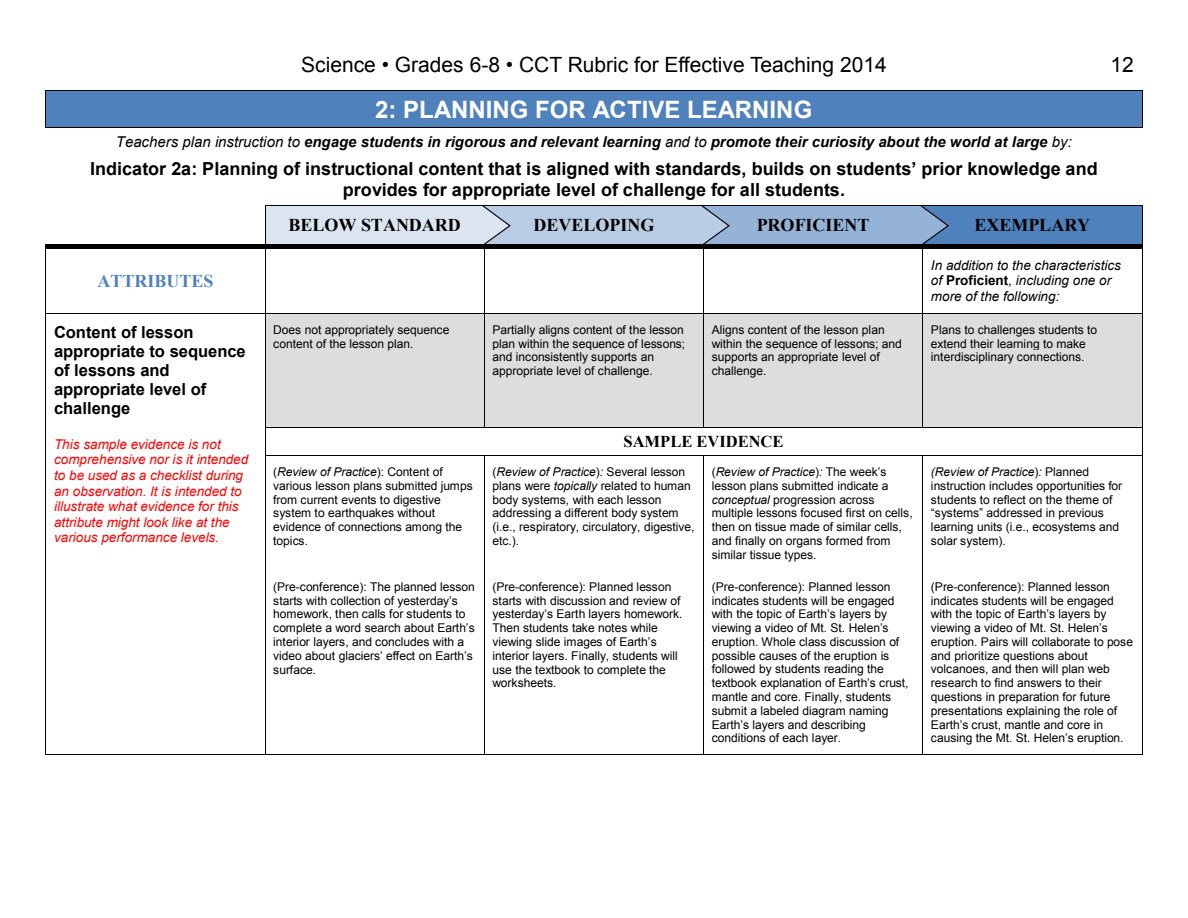
<style>
.page{position:relative;width:1188px;height:918px;background:#fff}
.page>*{position:absolute;margin:0;border:0;box-sizing:border-box;transform-origin:0 0}
.t1{font:700 24px "Arial";color:#fff}
.t2{font:21px "Arial";color:#000}
.t3{font:700 18px/20.7px "Arial";color:#000;text-align:center}
.t4{font:700 18px "Times New Roman";color:#000}
.t5{font:700 18px "Times New Roman";letter-spacing:.005em;color:#4f81bd}
.t6{font:700 16.5px/18.9px "Arial";color:#000}
.t7{font:700 16.5px "Times New Roman";letter-spacing:-.005em;color:#000}
.t8{font:italic 700 15px "Arial";letter-spacing:.005em;color:#000}
.t9{font:italic 13.5px/15.5px "Arial";letter-spacing:.005em;color:#f00}
.t10{font:italic 13.5px/15.5px "Arial";color:#000}
.t11{font:12px/13.8px "Arial";letter-spacing:-.005em;color:#000}
.s1{font-weight:400}
.s2{font-weight:700;font-style:normal}
.s3{font-style:italic}
</style>
<div class="page">
<div style="left:54px;top:91px;width:1080px;height:37px;background:#4f81bd"></div>
<hr style="left:46px;top:90px;width:1096px;height:1px;background:#000">
<hr style="left:46px;top:91px;width:1px;height:37px;background:#000">
<hr style="left:1142px;top:91px;width:1px;height:37px;background:#000">
<hr style="left:47px;top:128px;width:1095px;height:1px;background:#000">
<div style="left:266px;top:205px;width:218px;height:39px;background:#dbe5f1"></div>
<div style="left:492px;top:205px;width:204px;height:39px;background:#b8cce4"></div>
<div style="left:712px;top:205px;width:203px;height:39px;background:#95b3d7"></div>
<div style="left:923px;top:205px;width:219px;height:39px;background:#4f81bd"></div>
<hr style="left:266px;top:205px;width:218px;height:1px;background:#000">
<hr style="left:485px;top:205px;width:219px;height:1px;background:#000">
<hr style="left:704px;top:205px;width:219px;height:1px;background:#000">
<hr style="left:924px;top:205px;width:218px;height:1px;background:#000">
<hr style="left:265px;top:205px;width:1px;height:39px;background:#000">
<hr style="left:1142px;top:205px;width:1px;height:39px;background:#000">
<svg style="left:46px;top:244px;width:5px;height:5px"></svg>
<div style="left:51px;top:244px;width:214px;height:5px;background:#000"></div>
<svg style="left:265px;top:244px;width:4px;height:5px"></svg>
<div style="left:269px;top:244px;width:215px;height:5px;background:#000"></div>
<div style="left:489px;top:244px;width:214px;height:5px;background:#000"></div>
<div style="left:708px;top:244px;width:214px;height:5px;background:#000"></div>
<div style="left:928px;top:244px;width:214px;height:5px;background:#000"></div>
<hr style="left:46px;top:249px;width:1px;height:64px;background:#000">
<hr style="left:265px;top:249px;width:1px;height:64px;background:#000">
<hr style="left:484px;top:249px;width:1px;height:64px;background:#000">
<hr style="left:703px;top:249px;width:1px;height:64px;background:#000">
<hr style="left:922px;top:249px;width:1px;height:64px;background:#000">
<hr style="left:1142px;top:249px;width:1px;height:64px;background:#000">
<div style="left:266px;top:314px;width:218px;height:113px;background:#ddd"></div>
<div style="left:485px;top:314px;width:218px;height:113px;background:#ddd"></div>
<div style="left:704px;top:314px;width:218px;height:113px;background:#ddd"></div>
<div style="left:923px;top:314px;width:219px;height:113px;background:#ddd"></div>
<hr style="left:46px;top:313px;width:219px;height:1px;background:#000">
<hr style="left:266px;top:313px;width:218px;height:1px;background:#000">
<hr style="left:485px;top:313px;width:218px;height:1px;background:#000">
<hr style="left:704px;top:313px;width:218px;height:1px;background:#000">
<hr style="left:923px;top:313px;width:219px;height:1px;background:#000">
<hr style="left:46px;top:314px;width:1px;height:113px;background:#000">
<hr style="left:265px;top:314px;width:1px;height:113px;background:#000">
<hr style="left:484px;top:314px;width:1px;height:113px;background:#000">
<hr style="left:703px;top:314px;width:1px;height:113px;background:#000">
<hr style="left:922px;top:314px;width:1px;height:113px;background:#000">
<hr style="left:1142px;top:314px;width:1px;height:113px;background:#000">
<hr style="left:266px;top:427px;width:218px;height:1px;background:#000">
<hr style="left:485px;top:427px;width:218px;height:1px;background:#000">
<hr style="left:704px;top:427px;width:218px;height:1px;background:#000">
<hr style="left:923px;top:427px;width:219px;height:1px;background:#000">
<svg style="left:265px;top:427px;width:1px;height:29px"></svg>
<hr style="left:266px;top:455px;width:218px;height:1px;background:#000">
<hr style="left:485px;top:455px;width:218px;height:1px;background:#000">
<hr style="left:704px;top:455px;width:218px;height:1px;background:#000">
<hr style="left:923px;top:455px;width:219px;height:1px;background:#000">
<svg style="left:1142px;top:427px;width:1px;height:29px"></svg>
<hr style="left:46px;top:456px;width:1px;height:115px;background:#000">
<hr style="left:265px;top:456px;width:1px;height:115px;background:#000">
<hr style="left:484px;top:456px;width:1px;height:115px;background:#000">
<hr style="left:703px;top:456px;width:1px;height:115px;background:#000">
<hr style="left:922px;top:456px;width:1px;height:115px;background:#000">
<hr style="left:1142px;top:456px;width:1px;height:115px;background:#000">
<hr style="left:46px;top:571px;width:1px;height:183px;background:#000">
<hr style="left:46px;top:754px;width:219px;height:1px;background:#000">
<hr style="left:265px;top:571px;width:1px;height:183px;background:#000">
<hr style="left:266px;top:754px;width:218px;height:1px;background:#000">
<hr style="left:484px;top:571px;width:1px;height:183px;background:#000">
<hr style="left:485px;top:754px;width:218px;height:1px;background:#000">
<hr style="left:703px;top:571px;width:1px;height:183px;background:#000">
<hr style="left:704px;top:754px;width:218px;height:1px;background:#000">
<hr style="left:922px;top:571px;width:1px;height:183px;background:#000">
<hr style="left:923px;top:754px;width:219px;height:1px;background:#000">
<hr style="left:1142px;top:571px;width:1px;height:183px;background:#000">
<svg style="left:482px;top:204px;width:29px;height:45px"></svg>
<svg style="left:700px;top:204px;width:30px;height:45px"></svg>
<svg style="left:919px;top:204px;width:30px;height:45px"></svg>
<h2 class="t2" style="left:301px;top:51px;width:587px">Science • Grades 6-8 • CCT Rubric for Effective Teaching 2014</h2>
<h2 class="t2" style="left:1111px;top:51px;width:25px">12</h2>
<p class="t2" style="left:683px;top:52px;width:7px">f</p>
<p class="t2" style="left:1122px;top:52px;width:13px">1</p>
<p class="t1" style="left:375px;top:93px;width:439px">2: PLANNING FOR ACTIVE LEARNING</p>
<p class="t8" style="left:116px;top:131px;width:957px"><span class="s1">Teachers plan instruction to</span> engage students in rigorous and relevant learning <span class="s1">and to</span> promote their curiosity about the world at large <span class="s1">by:</span></p>
<p class="t3" style="left:90px;top:159px;width:1009px">Indicator 2a: Planning of instructional content that is aligned with standards, builds on students’ prior knowledge and provides for appropriate level of challenge for all students.</p>
<p class="t4" style="left:288px;top:212px;width:174px">BELOW STANDARD</p>
<p class="t4" style="left:534px;top:212px;width:122px">DEVELOPING</p>
<p class="t4" style="left:757px;top:212px;width:114px">PROFICIENT</p>
<p class="t4" style="left:975px;top:212px;width:117px">EXEMPLARY</p>
<p class="t5" style="left:97px;top:269px;width:118px">ATTRIBUTES</p>
<p class="t10" style="left:931px;top:258px;width:191px">In addition to the characteristics of <span class="s2">Proficient</span>, including one or more of the following:</p>
<p class="t6" style="left:54px;top:323px;width:193px">Content of lesson appropriate to sequence of lessons and appropriate level of challenge</p>
<p class="t11" style="left:273px;top:323px;width:178px">Does not appropriately sequence content of the lesson plan.</p>
<p class="t11" style="left:492px;top:323px;width:194px">Partially aligns content of the lesson plan within the sequence of lessons; and inconsistently supports an appropriate level of challenge.</p>
<p class="t11" style="left:712px;top:323px;width:192px">Aligns content of the lesson plan within the sequence of lessons; and supports an appropriate level of challenge.</p>
<p class="t11" style="left:931px;top:323px;width:168px">Plans to challenges students to extend their learning to make interdisciplinary connections.</p>
<p class="t9" style="left:54px;top:437px;width:196px">This sample evidence is not comprehensive nor is it intended to be used as a checklist during an observation. It is intended to illustrate what evidence for this attribute might look like at the various performance levels.</p>
<p class="t7" style="left:624px;top:430px;width:162px">SAMPLE EVIDENCE</p>
<p class="t11" style="left:273px;top:465px;width:201px">(<span class="s3">Review of Practice</span>): Content of various lesson plans submitted jumps from current events to digestive system to earthquakes without evidence of connections among the topics.</p>
<p class="t11" style="left:492px;top:465px;width:204px">(<span class="s3">Review of Practice</span>)<span class="s3">:</span> Several lesson plans were <span class="s3">topically</span> related to human body systems, with each lesson addressing a different body system (i.e., respiratory, circulatory, digestive, etc.).</p>
<p class="t11" style="left:712px;top:465px;width:202px">(<span class="s3">Review of Practice</span>)<span class="s3">:</span> The week’s lesson plans submitted indicate a <span class="s3">conceptual</span> progression across multiple lessons focused first on cells, then on tissue made of similar cells, and finally on organs formed from similar tissue types.</p>
<p class="t11" style="left:931px;top:465px;width:193px"><span class="s3">(Review of Practice</span>)<span class="s3">:</span> Planned instruction includes opportunities for students to reflect on the theme of “systems” addressed in previous learning units (i.e., ecosystems and solar system).</p>
<p class="t11" style="left:273px;top:580px;width:203px">(Pre-conference): The planned lesson starts with collection of yesterday’s homework, then calls for students to complete a word search about Earth’s interior layers, and concludes with a video about glaciers’ effect on Earth’s surface.</p>
<p class="t11" style="left:492px;top:580px;width:192px">(Pre-conference): Planned lesson starts with discussion and review of yesterday’s Earth layers homework.<br>Then students take notes while viewing slide images of Earth’s interior layers. Finally, students will use the textbook to complete the worksheets.</p>
<p class="t11" style="left:712px;top:580px;width:198px">(Pre-conference): Planned lesson indicates students will be engaged with the topic of Earth’s layers by viewing a video of Mt. St. Helen’s eruption. Whole class discussion of possible causes of the eruption is followed by students reading the textbook explanation of Earth’s crust, mantle and core. Finally, students submit a labeled diagram naming Earth’s layers and describing conditions of each layer.</p>
<p class="t11" style="left:931px;top:580px;width:204px">(Pre-conference): Planned lesson indicates students will be engaged with the topic of Earth’s layers by viewing a video of Mt. St. Helen’s eruption. Pairs will collaborate to pose and prioritize questions about volcanoes, and then will plan web research to find answers to their questions in preparation for future presentations explaining the role of Earth’s crust, mantle and core in causing the Mt. St. Helen’s eruption.</p>
</div>
